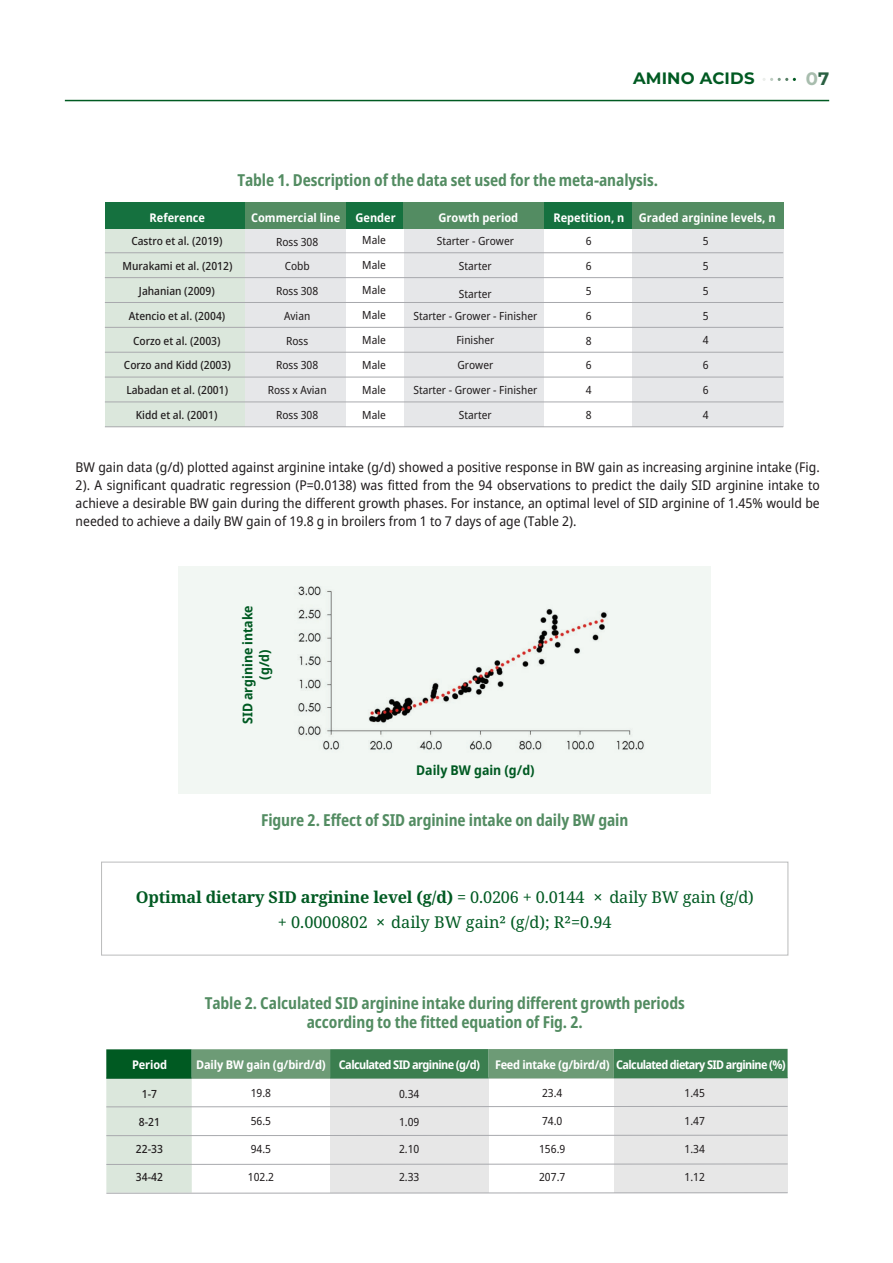
<style>
.page{position:relative;width:893px;height:1263px;background:#fff}
.page>*{position:absolute;margin:0;border:0;box-sizing:border-box;transform-origin:0 0}
.t1{font:700 18px "Montserrat";color:#a8bdae}
.t2{font:700 condensed 16.5px/19.5px "Noto Sans";letter-spacing:-.005em;color:#538c62;text-align:center}
.t3{font:700 16.5px "Montserrat";letter-spacing:.01em;color:#005a22}
.t4{font:16.35px "Noto Serif";color:#005a22}
.t5{font:700 16.35px "Noto Serif";letter-spacing:-.01em;color:#005a22}
.t6{font:semi-condensed 13.5px/18px "Noto Sans";color:#221e1f;text-align:justify}
.t7{font:700 semi-condensed 13.5px/16.5px "Noto Sans";color:#005a22;text-align:center}
.t8{font:700 semi-condensed 12px "Noto Sans";letter-spacing:-.05em;color:#fff}
.t9{font:700 semi-condensed 12px "Noto Sans";letter-spacing:-.01em;color:#fff}
.t10{font:semi-condensed 11.25px "Noto Sans";color:#221e1f}
.t11{font:500 semi-condensed 11.25px "Noto Sans";color:#231f20}
.s1{color:#2a6042}
.s2{font-weight:400}
</style>
<div class="page">
<svg style="left:763px;top:78px;width:33px;height:3px"></svg>
<hr style="left:65px;top:100px;width:764px;height:1px;background:#005a22">
<div style="left:179px;top:566px;width:532px;height:228px;background:#f2f7f3"></div>
<div style="left:105px;top:227px;width:141px;height:200px;background:#dbe7dc"></div>
<div style="left:246px;top:227px;width:100px;height:200px;background:#e6e7e9"></div>
<div style="left:404px;top:227px;width:140px;height:200px;background:#e6e7e9"></div>
<div style="left:632px;top:227px;width:151px;height:200px;background:#e6e7e9"></div>
<div style="left:105px;top:202px;width:141px;height:26px;background:#15713f"></div>
<div style="left:246px;top:202px;width:100px;height:26px;background:#538c62"></div>
<div style="left:544px;top:202px;width:88px;height:26px;background:#15713f"></div>
<div style="left:346px;top:202px;width:58px;height:26px;background:#15713f"></div>
<div style="left:404px;top:202px;width:140px;height:26px;background:#538c62"></div>
<div style="left:632px;top:202px;width:151px;height:26px;background:#538c62"></div>
<hr style="left:105px;top:252px;width:678px;height:1px;background:#a8a9ad">
<hr style="left:105px;top:277px;width:678px;height:1px;background:#a8a9ad">
<hr style="left:105px;top:302px;width:678px;height:1px;background:#a8a9ad">
<hr style="left:105px;top:327px;width:678px;height:1px;background:#a8a9ad">
<hr style="left:105px;top:352px;width:678px;height:1px;background:#a8a9ad">
<hr style="left:105px;top:377px;width:678px;height:1px;background:#a8a9ad">
<hr style="left:105px;top:402px;width:678px;height:1px;background:#a8a9ad">
<hr style="left:105px;top:426px;width:678px;height:1px;background:#a8a9ad">
<div style="left:106px;top:1077px;width:86px;height:116px;background:#dbe7dc"></div>
<div style="left:330px;top:1077px;width:158px;height:116px;background:#e7e7e7"></div>
<div style="left:614px;top:1077px;width:174px;height:116px;background:#e7e7e7"></div>
<svg style="left:106px;top:1106px;width:682px;height:1px"></svg>
<svg style="left:106px;top:1135px;width:682px;height:1px"></svg>
<svg style="left:106px;top:1163px;width:682px;height:2px"></svg>
<svg style="left:106px;top:1192px;width:682px;height:2px"></svg>
<div style="left:106px;top:1049px;width:86px;height:30px;background:#005a22"></div>
<div style="left:488px;top:1049px;width:126px;height:29px;background:#6d9b76"></div>
<div style="left:192px;top:1049px;width:138px;height:30px;background:#6d9b76"></div>
<div style="left:330px;top:1049px;width:158px;height:29px;background:#3b7e4f"></div>
<div style="left:614px;top:1049px;width:174px;height:29px;background:#3b7e4f"></div>
<img style="left:298px;top:586px;width:346px;height:164px">
<p class="t3" style="left:633px;top:66px;width:123px">AMINO ACIDS</p>
<h1 class="t1" style="left:806px;top:65px;width:25px">0<span class="s1">7</span></h1>
<p class="t2" style="left:237px;top:170px;width:422px">Table 1. Description of the data set used for the meta-analysis.</p>
<p class="t9" style="left:150px;top:209px;width:57px">Reference</p>
<p class="t9" style="left:251px;top:209px;width:91px">Commercial line</p>
<p class="t9" style="left:355px;top:209px;width:42px">Gender</p>
<p class="t9" style="left:438px;top:209px;width:81px">Growth period</p>
<p class="t9" style="left:553px;top:209px;width:224px">Repetition, n Graded arginine levels, n</p>
<p class="t11" style="left:131px;top:234px;width:93px">Castro et al. (2019)</p>
<p class="t11" style="left:123px;top:258px;width:111px">Murakami et al. (2012)</p>
<p class="t11" style="left:139px;top:283px;width:77px">Jahanian (2009)</p>
<p class="t11" style="left:129px;top:308px;width:98px">Atencio et al. (2004)</p>
<p class="t11" style="left:133px;top:333px;width:89px">Corzo et al. (2003)</p>
<p class="t11" style="left:124px;top:357px;width:108px">Corzo and Kidd (2003)</p>
<p class="t11" style="left:126px;top:382px;width:103px">Labadan et al. (2001)</p>
<p class="t11" style="left:136px;top:407px;width:83px">Kidd et al. (2001)</p>
<p class="t10" style="left:276px;top:234px;width:44px">Ross 308</p>
<p class="t10" style="left:285px;top:258px;width:27px">Cobb</p>
<p class="t10" style="left:276px;top:283px;width:44px">Ross 308</p>
<p class="t10" style="left:284px;top:308px;width:28px">Avian</p>
<p class="t10" style="left:286px;top:333px;width:24px">Ross</p>
<p class="t10" style="left:276px;top:357px;width:44px">Ross 308</p>
<p class="t10" style="left:268px;top:382px;width:60px">Ross x Avian</p>
<p class="t10" style="left:276px;top:407px;width:44px">Ross 308</p>
<p class="t10" style="left:362px;top:232px;width:25px">Male</p>
<p class="t10" style="left:362px;top:257px;width:25px">Male</p>
<p class="t10" style="left:362px;top:282px;width:25px">Male</p>
<p class="t10" style="left:362px;top:307px;width:25px">Male</p>
<p class="t10" style="left:362px;top:332px;width:25px">Male</p>
<p class="t10" style="left:362px;top:357px;width:25px">Male</p>
<p class="t10" style="left:362px;top:382px;width:25px">Male</p>
<p class="t10" style="left:362px;top:407px;width:25px">Male</p>
<p class="t10" style="left:437px;top:233px;width:79px">Starter - Grower</p>
<p class="t10" style="left:586px;top:233px;width:7px">6</p>
<p class="t10" style="left:586px;top:258px;width:7px">6</p>
<p class="t10" style="left:459px;top:258px;width:34px">Starter</p>
<p class="t10" style="left:459px;top:286px;width:34px">Starter</p>
<p class="t10" style="left:586px;top:283px;width:7px">5</p>
<p class="t10" style="left:413px;top:308px;width:125px">Starter - Grower - Finisher</p>
<p class="t10" style="left:586px;top:308px;width:7px">6</p>
<p class="t10" style="left:456px;top:332px;width:40px">Finisher</p>
<p class="t10" style="left:586px;top:333px;width:7px">8</p>
<p class="t10" style="left:457px;top:357px;width:37px">Grower</p>
<p class="t10" style="left:586px;top:357px;width:7px">6</p>
<p class="t10" style="left:413px;top:382px;width:125px">Starter - Grower - Finisher</p>
<p class="t10" style="left:586px;top:382px;width:7px">4</p>
<p class="t10" style="left:459px;top:407px;width:34px">Starter</p>
<p class="t10" style="left:586px;top:407px;width:7px">8</p>
<p class="t10" style="left:703px;top:233px;width:7px">5</p>
<p class="t10" style="left:703px;top:258px;width:7px">5</p>
<p class="t10" style="left:703px;top:283px;width:7px">5</p>
<p class="t10" style="left:703px;top:308px;width:7px">5</p>
<p class="t10" style="left:703px;top:332px;width:7px">4</p>
<p class="t10" style="left:703px;top:357px;width:7px">6</p>
<p class="t10" style="left:703px;top:382px;width:7px">6</p>
<p class="t10" style="left:703px;top:407px;width:7px">4</p>
<p class="t6" style="left:76px;top:459px;width:746px">BW gain data (g/d) plotted against arginine intake (g/d) showed a positive response in BW gain as increasing arginine intake (Fig.<br>2). A significant quadratic regression (P=0.0138) was fitted from the 94 observations to predict the daily SID arginine intake to achieve a desirable BW gain during the different growth phases. For instance, an optimal level of SID arginine of 1.45% would be needed to achieve a daily BW gain of 19.8 g in broilers from 1 to 7 days of age (Table 2).</p>
<p class="t7" style="left:240px;top:724px;width:120px;rotate:-90deg">SID arginine intake (g/d)</p>
<p class="t7" style="left:416px;top:762px;width:120px">Daily BW gain (g/d)</p>
<p class="t2" style="left:261px;top:811px;width:369px">Figure 2. Effect of SID arginine intake on daily BW gain</p>
<p class="t5" style="left:136px;top:886px;width:450px">Optimal dietary SID arginine level (g/d) <span class="s2">= 0.0206 + 0.0144</span></p>
<p class="t4" style="left:609px;top:886px;width:146px">daily BW gain (g/d)</p>
<p class="t4" style="left:278px;top:911px;width:92px">+ 0.0000802</p>
<p class="t4" style="left:391px;top:911px;width:222px">daily BW gain2 (g/d); R2=0.94</p>
<p class="t2" style="left:205px;top:993px;width:482px">Table 2. Calculated SID arginine intake during different growth periods according to the fitted equation of Fig. 2.</p>
<p class="t9" style="left:132px;top:1056px;width:37px">Period</p>
<p class="t8" style="left:196px;top:1056px;width:591px">Daily BW gain (g/bird/d) Calculated SID arginine (g/d) Feed intake (g/bird/d) Calculated dietary SID arginine (%)</p>
<p class="t11" style="left:142px;top:1085px;width:17px">1-7</p>
<p class="t11" style="left:139px;top:1113px;width:23px">8-21</p>
<p class="t11" style="left:136px;top:1141px;width:29px">22-33</p>
<p class="t11" style="left:136px;top:1169px;width:29px">34-42</p>
<p class="t10" style="left:251px;top:1085px;width:22px">19.8</p>
<p class="t10" style="left:251px;top:1113px;width:22px">56.5</p>
<p class="t10" style="left:251px;top:1141px;width:22px">94.5</p>
<p class="t10" style="left:248px;top:1169px;width:28px">102.2</p>
<p class="t10" style="left:399px;top:1085px;width:22px">0.34</p>
<p class="t10" style="left:542px;top:1085px;width:22px">23.4</p>
<p class="t10" style="left:542px;top:1113px;width:22px">74.0</p>
<p class="t10" style="left:399px;top:1113px;width:22px">1.09</p>
<p class="t10" style="left:399px;top:1141px;width:22px">2.10</p>
<p class="t10" style="left:399px;top:1169px;width:22px">2.33</p>
<p class="t10" style="left:539px;top:1141px;width:28px">156.9</p>
<p class="t10" style="left:539px;top:1169px;width:28px">207.7</p>
<p class="t10" style="left:685px;top:1085px;width:22px">1.45</p>
<p class="t10" style="left:685px;top:1113px;width:22px">1.47</p>
<p class="t10" style="left:685px;top:1141px;width:22px">1.34</p>
<p class="t10" style="left:685px;top:1169px;width:22px">1.12</p>
</div>
